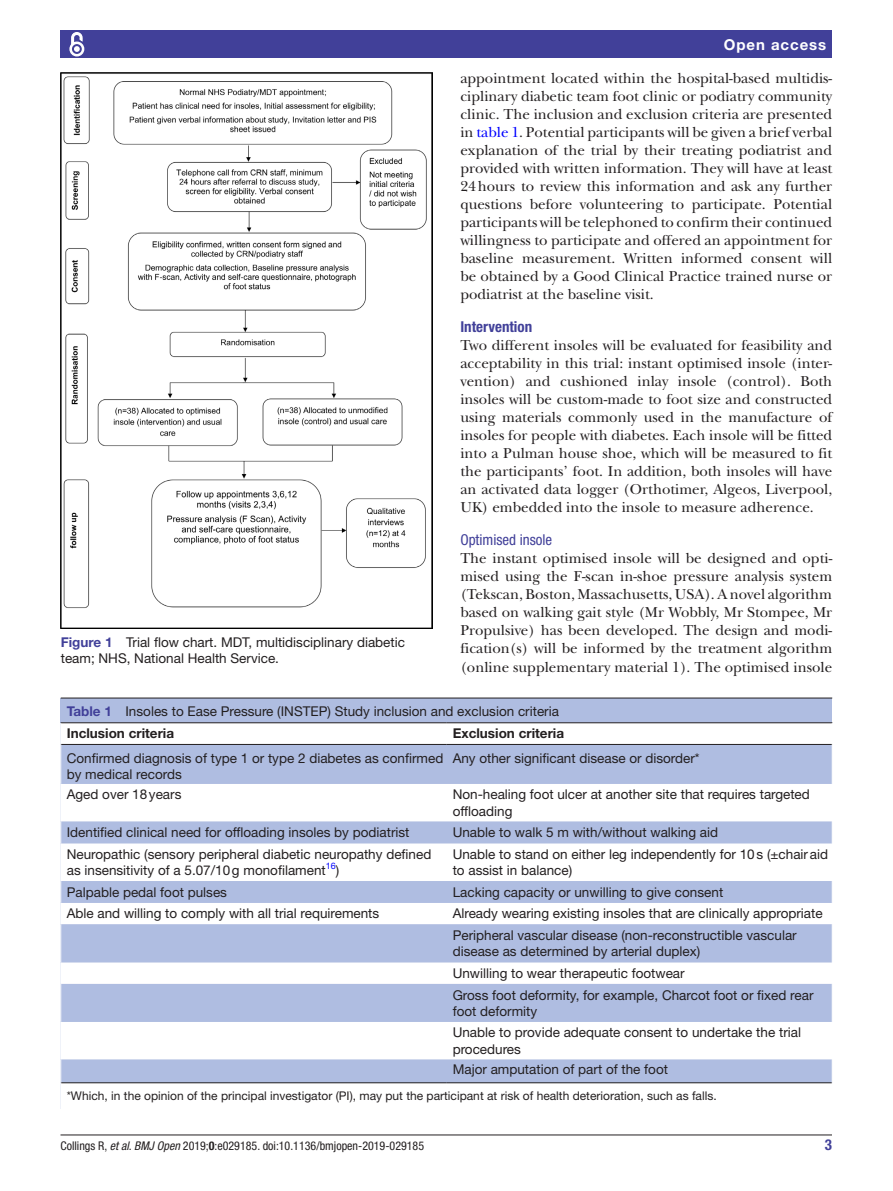
<style>
.page{position:relative;width:893px;height:1191px;background:#fff}
.page>*{position:absolute;margin:0;border:0;box-sizing:border-box;transform-origin:0 0}
.t1{font:15px/18px "New Baskerville";color:#231f20;text-align:justify}
.t2{font:condensed 15px "Helvetica Neue LT Std";color:#414099}
.t3{font:700 condensed 15px "Helvetica Neue LT Std";color:#414099}
.t4{font:700 15px "Helvetica Neue LT Std";letter-spacing:.065em;color:#fff}
.t5{font:13.5px/16.2px "Helvetica Neue LT Std";color:#231f20}
.t6{font:700 13.5px "Helvetica Neue LT Std";color:#231f20}
.t7{font:12px "Helvetica Neue LT Std";color:#231f20}
.t8{font:condensed 12px "Helvetica Neue LT Std";color:#231f20}
.t9{font:9px "Helvetica Neue LT Std";color:#00f}
.s1{font-weight:700;color:#414099}
.s2{color:#00f}
.s3{font-weight:700}
.s4{font-style:italic}
</style>
<div class="page">
<hr style="left:61px;top:1134px;width:771px;height:1px;background:#231f20">
<div style="left:61px;top:31px;width:771px;height:27px;background:#414099"></div>
<svg style="left:69px;top:32px;width:16px;height:25px"></svg>
<img style="left:61px;top:73px;width:372px;height:556px">
<div style="left:61px;top:698px;width:771px;height:411px;background:#afbde1"></div>
<hr style="left:61px;top:697px;width:771px;height:1px;background:#231f20">
<div style="left:61px;top:723px;width:771px;height:386px;background:#fff"></div>
<svg style="left:61px;top:745px;width:771px;height:337px"></svg>
<hr style="left:61px;top:722px;width:386px;height:1px;background:#231f20">
<hr style="left:61px;top:744px;width:386px;height:1px;background:#231f20">
<hr style="left:447px;top:722px;width:385px;height:1px;background:#231f20">
<hr style="left:447px;top:744px;width:385px;height:1px;background:#231f20">
<hr style="left:447px;top:1082px;width:385px;height:1px;background:#231f20">
<hr style="left:61px;top:1082px;width:386px;height:1px;background:#231f20">
<svg style="left:60px;top:723px;width:1px;height:21px"></svg>
<svg style="left:60px;top:821px;width:1px;height:22px"></svg>
<svg style="left:60px;top:881px;width:1px;height:43px"></svg>
<svg style="left:60px;top:962px;width:1px;height:22px"></svg>
<svg style="left:60px;top:1059px;width:1px;height:50px"></svg>
<hr style="left:67px;top:1099px;width:765px;height:2px;background:#fff">
<p class="t5" style="left:61px;top:633px;width:346px"><span class="s1">Figure 1</span> Trial flow chart. MDT, multidisciplinary diabetic team; NHS, National Health Service.</p>
<p class="t4" style="left:724px;top:35px;width:104px">Open access</p>
<p class="t1" style="left:460px;top:69px;width:373px">appointment located within the hospital-based multidis&shy;ciplinary diabetic team foot clinic or podiatry community clinic. The inclusion and exclusion criteria are presented in <span class="s2">table 1</span>. Potential participants will be given a brief verbal explanation of the trial by their treating podiatrist and provided with written information. They will have at least 24hours to review this information and ask any further questions before volunteering to participate. Potential participants will be telephoned to confirm their continued willingness to participate and offered an appointment for baseline measurement. Written informed consent will be obtained by a Good Clinical Practice trained nurse or podiatrist at the baseline visit.</p>
<p class="t3" style="left:460px;top:318px;width:73px">Intervention</p>
<p class="t1" style="left:460px;top:336px;width:373px">Two different insoles will be evaluated for feasibility and acceptability in this trial: instant optimised insole (inter&shy;vention) and cushioned inlay insole (control). Both insoles will be custom-made to foot size and constructed using materials commonly used in the manufacture of insoles for people with diabetes. Each insole will be fitted into a Pulman house shoe, which will be measured to fit the participants’ foot. In addition, both insoles will have an activated data logger (Orthotimer, Algeos, Liverpool, UK) embedded into the insole to measure adherence.</p>
<p class="t2" style="left:460px;top:531px;width:93px">Optimised insole</p>
<p class="t1" style="left:460px;top:549px;width:373px">The instant optimised insole will be designed and opti&shy;mised using the F-scan in-shoe pressure analysis system (Tekscan, Boston, Massachusetts, USA). A novel algorithm based on walking gait style (Mr Wobbly, Mr Stompee, Mr Propulsive) has been developed. The design and modi&shy;fication(s) will be informed by the treatment algorithm (online supplementary material 1). The optimised insole</p>
<p class="t5" style="left:67px;top:700px;width:494px;line-height:22px"><span class="s1">Table 1</span> Insoles to Ease Pressure (INSTEP) Study inclusion and exclusion criteria<br><span class="s3">Inclusion criteria</span></p>
<p class="t6" style="left:453px;top:725px;width:113px">Exclusion criteria</p>
<p class="t5" style="left:67px;top:750px;width:378px">Confirmed diagnosis of type 1 or type 2 diabetes as confirmed by medical records</p>
<p class="t5" style="left:453px;top:750px;width:249px">Any other significant disease or disorder*</p>
<p class="t5" style="left:67px;top:786px;width:116px">Aged over 18years</p>
<p class="t5" style="left:453px;top:786px;width:359px">Non-healing foot ulcer at another site that requires targeted offloading</p>
<p class="t5" style="left:67px;top:824px;width:344px">Identified clinical need for offloading insoles by podiatrist</p>
<p class="t5" style="left:453px;top:824px;width:267px">Unable to walk 5 m with/without walking aid</p>
<p class="t5" style="left:67px;top:846px;width:366px">Neuropathic (sensory peripheral diabetic neuropathy defined as insensitivity of a 5.07/10g monofilament</p>
<p class="t5" style="left:453px;top:846px;width:377px">Unable to stand on either leg independently for 10s (±chairaid to assist in balance)</p>
<p class="t9" style="left:326px;top:860px;width:11px">16</p>
<p class="t5" style="left:336px;top:862px;width:5px">)</p>
<p class="t5" style="left:67px;top:883px;width:162px">Palpable pedal foot pulses</p>
<p class="t5" style="left:453px;top:883px;width:272px">Lacking capacity or unwilling to give consent</p>
<p class="t5" style="left:67px;top:905px;width:314px">Able and willing to comply with all trial requirements</p>
<p class="t5" style="left:453px;top:902px;width:372px;line-height:21.6px">Already wearing existing insoles that are clinically appropriate<br>Peripheral vascular disease (non-reconstructible vascular</p>
<p class="t5" style="left:453px;top:940px;width:362px;line-height:21.6px">disease as determined by arterial duplex)<br>Unwilling to wear therapeutic footwear<br>Gross foot deformity, for example, Charcot foot or fixed rear</p>
<p class="t5" style="left:453px;top:1000px;width:350px;line-height:21.6px">foot deformity<br>Unable to provide adequate consent to undertake the trial</p>
<p class="t5" style="left:453px;top:1038px;width:217px;line-height:20.1px">procedures<br>Major amputation of part of the foot</p>
<p class="t7" style="left:67px;top:1089px;width:651px">*Which, in the opinion of the principal investigator (PI), may put the participant at risk of health deterioration, such as falls.</p>
<p class="t8" style="left:61px;top:1138px;width:365px">Collings R, <span class="s4">et al</span>. <span class="s4">BMJ Open</span> 2019;<span class="s3">0</span>:e029185. doi:10.1136/bmjopen-2019-029185</p>
<p class="t3" style="left:825px;top:1135px;width:9px">3</p>
</div>
